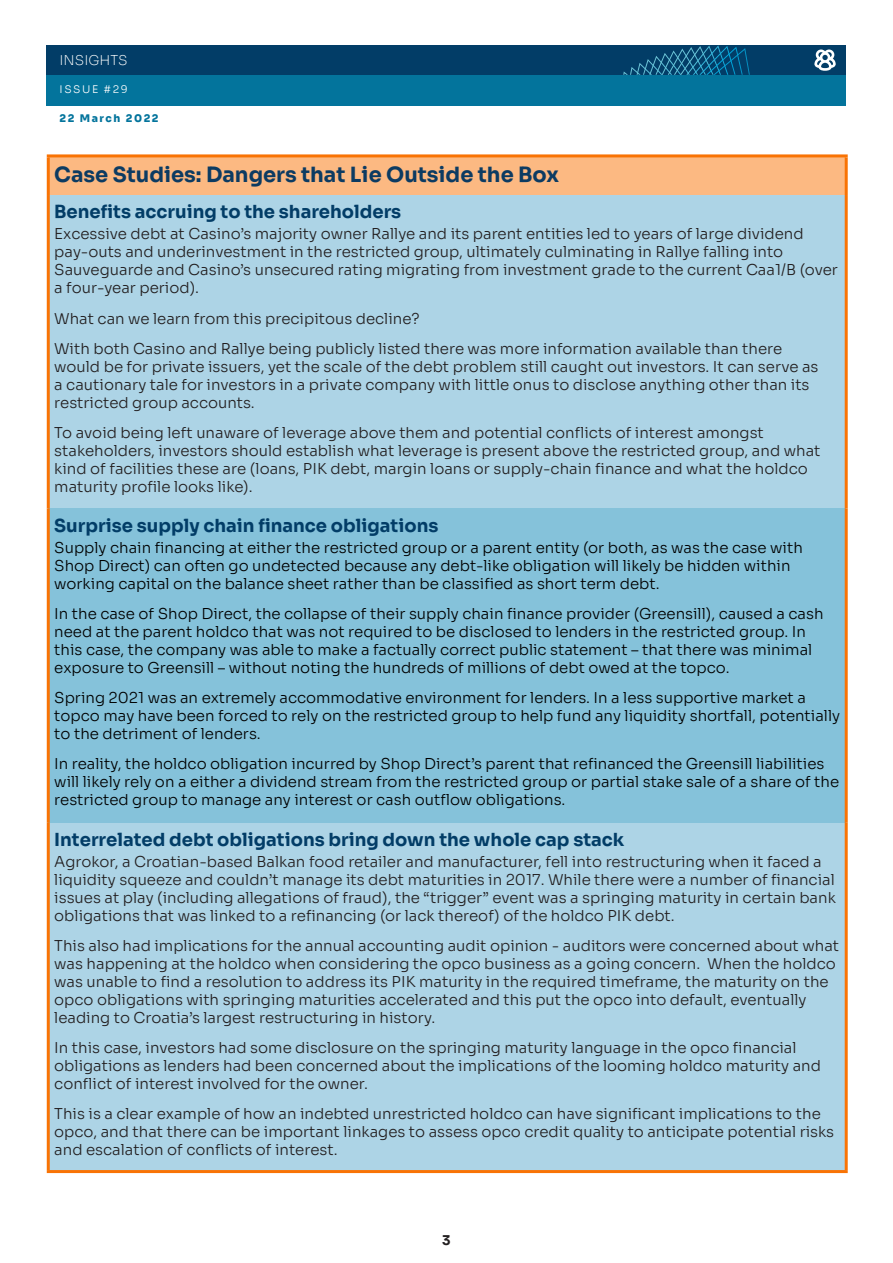
<style>
.page{position:relative;width:893px;height:1263px;background:#fff}
.page>*{position:absolute;margin:0;border:0;box-sizing:border-box;transform-origin:0 0}
._05_1_BODYTEXT_01_So{font:700 21px "Sora";color:#0c3b62}
._05_1_BODYTEXT_01_So-2{font:700 18px "Sora";color:#023d67}
._05_1_BODYTEXT_01_So-3{font:300 15px/18px "Sora";color:#231f20}
._05_1_BODYTEXT_01_So-4{font:300 15px/18px "Sora";color:#000}
.t1{font:200 13.5px "Sora";color:#fff}
._05_1_BODYTEXT_01_So-5{font:700 13.5px "Sora";color:#231f20}
.t2{font:800 10.5px "Sora";letter-spacing:.15em;color:#03749c}
.t3{font:300 10.5px "Sora";letter-spacing:.15em;color:#fff}
</style>
<div class="page">
<div style="left:47px;top:45px;width:799px;height:30px;background:#023d67"></div>
<svg style="left:623px;top:45px;width:127px;height:30px"></svg>
<div style="left:47px;top:75px;width:799px;height:30px;background:#03749c"></div>
<div style="left:48px;top:156px;width:798px;height:39px;background:#fcb982"></div>
<div style="left:50px;top:195px;width:795px;height:975px;background:#add4e6"></div>
<div style="left:48px;top:508px;width:798px;height:315px;background:#85c2da"></div>
<hr style="left:47px;top:154px;width:801px;height:3px;background:#f97304">
<hr style="left:47px;top:157px;width:3px;height:38px;background:#f97304">
<hr style="left:845px;top:157px;width:3px;height:38px;background:#f97304">
<hr style="left:47px;top:195px;width:3px;height:313px;background:#f97304">
<hr style="left:845px;top:195px;width:3px;height:313px;background:#f97304">
<hr style="left:47px;top:508px;width:3px;height:315px;background:#f97304">
<hr style="left:845px;top:508px;width:3px;height:315px;background:#f97304">
<hr style="left:47px;top:823px;width:3px;height:347px;background:#f97304">
<hr style="left:845px;top:823px;width:3px;height:347px;background:#f97304">
<hr style="left:47px;top:1170px;width:801px;height:3px;background:#f97304">
<svg style="left:814px;top:50px;width:22px;height:21px"></svg>
<p class="t1" style="left:60px;top:49px;width:70px">INSIGHTS</p>
<p class="t3" style="left:60px;top:81px;width:70px">ISSUE #29</p>
<p class="t2" style="left:60px;top:109px;width:101px">22 March 2022</p>
<p class="_05_1_BODYTEXT_01_So" style="left:54px;top:158px;width:506px">Case Studies: Dangers that Lie Outside the Box</p>
<p class="_05_1_BODYTEXT_01_So-2" style="left:54px;top:197px;width:348px">Benefits accruing to the shareholders</p>
<p class="_05_1_BODYTEXT_01_So-3" style="left:54px;top:224px;width:785px">Excessive debt at Casino’s majority owner Rallye and its parent entities led to years of large dividend pay-outs and underinvestment in the restricted group, ultimately culminating in Rallye falling into Sauveguarde and Casino’s unsecured rating migrating from investment grade to the current Caa1/B (over a four-year period).</p>
<p class="_05_1_BODYTEXT_01_So-3" style="left:54px;top:308px;width:367px">What can we learn from this precipitous decline?</p>
<p class="_05_1_BODYTEXT_01_So-3" style="left:54px;top:338px;width:766px">With both Casino and Rallye being publicly listed there was more information available than there would be for private issuers, yet the scale of the debt problem still caught out investors. It can serve as a cautionary tale for investors in a private company with little onus to disclose anything other than its restricted group accounts.</p>
<p class="_05_1_BODYTEXT_01_So-3" style="left:54px;top:422px;width:768px">To avoid being left unaware of leverage above them and potential conflicts of interest amongst stakeholders, investors should establish what leverage is present above the restricted group, and what kind of facilities these are (loans, PIK debt, margin loans or supply-chain finance and what the holdco maturity profile looks like).</p>
<p class="_05_1_BODYTEXT_01_So-2" style="left:54px;top:511px;width:386px">Surprise supply chain finance obligations</p>
<p class="_05_1_BODYTEXT_01_So-4" style="left:54px;top:537px;width:750px">Supply chain financing at either the restricted group or a parent entity (or both, as was the case with<br>Shop Direct) can often go undetected because any debt-like obligation will likely be hidden within working capital on the balance sheet rather than be classified as short term debt.</p>
<p class="_05_1_BODYTEXT_01_So-4" style="left:54px;top:603px;width:771px">In the case of Shop Direct, the collapse of their supply chain finance provider (Greensill), caused a cash need at the parent holdco that was not required to be disclosed to lenders in the restricted group. In this case, the company was able to make a factually correct public statement – that there was minimal exposure to Greensill – without noting the hundreds of millions of debt owed at the topco.</p>
<p class="_05_1_BODYTEXT_01_So-4" style="left:54px;top:687px;width:787px">Spring 2021 was an extremely accommodative environment for lenders. In a less supportive market a topco may have been forced to rely on the restricted group to help fund any liquidity shortfall, potentially to the detriment of lenders.</p>
<p class="_05_1_BODYTEXT_01_So-4" style="left:54px;top:753px;width:786px">In reality, the holdco obligation incurred by Shop Direct’s parent that refinanced the Greensill liabilities will likely rely on a either a dividend stream from the restricted group or partial stake sale of a share of the restricted group to manage any interest or cash outflow obligations.</p>
<p class="_05_1_BODYTEXT_01_So-2" style="left:54px;top:825px;width:572px">Interrelated debt obligations bring down the whole cap stack</p>
<p class="_05_1_BODYTEXT_01_So-3" style="left:54px;top:851px;width:783px">Agrokor, a Croatian-based Balkan food retailer and manufacturer, fell into restructuring when it faced a liquidity squeeze and couldn’t manage its debt maturities in 2017. While there were a number of financial issues at play (including allegations of fraud), the “trigger” event was a springing maturity in certain bank obligations that was linked to a refinancing (or lack thereof) of the holdco PIK debt.</p>
<p class="_05_1_BODYTEXT_01_So-3" style="left:54px;top:935px;width:786px">This also had implications for the annual accounting audit opinion - auditors were concerned about what was happening at the holdco when considering the opco business as a going concern. When the holdco was unable to find a resolution to address its PIK maturity in the required timeframe, the maturity on the opco obligations with springing maturities accelerated and this put the opco into default, eventually leading to Croatia’s largest restructuring in history.</p>
<p class="_05_1_BODYTEXT_01_So-3" style="left:54px;top:1037px;width:768px">In this case, investors had some disclosure on the springing maturity language in the opco financial obligations as lenders had been concerned about the implications of the looming holdco maturity and conflict of interest involved for the owner.</p>
<p class="_05_1_BODYTEXT_01_So-3" style="left:54px;top:1103px;width:781px">This is a clear example of how an indebted unrestricted holdco can have significant implications to the opco, and that there can be important linkages to assess opco credit quality to anticipate potential risks and escalation of conflicts of interest.</p>
<p class="_05_1_BODYTEXT_01_So-5" style="left:442px;top:1228px;width:10px">3</p>
</div>
